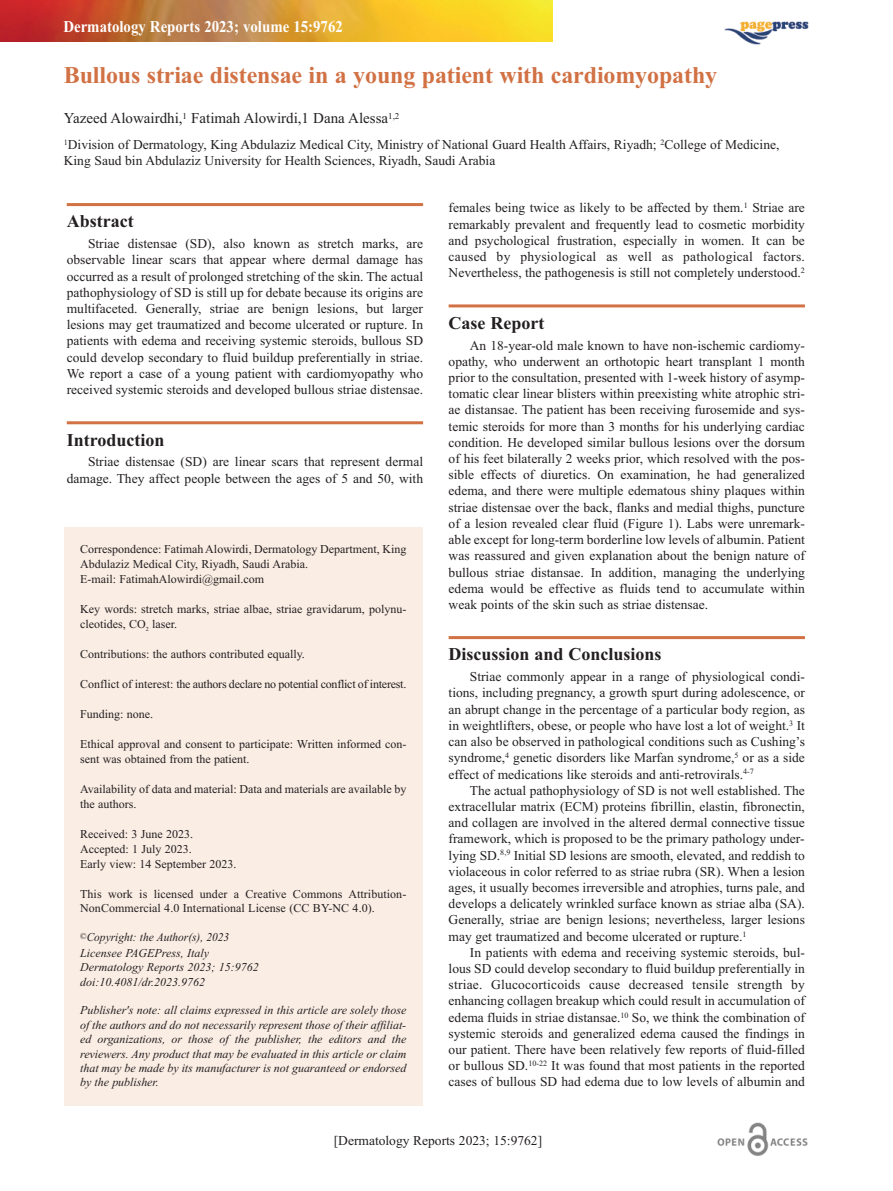
<style>
.page{position:relative;width:893px;height:1191px;background:#fff}
.page>*{position:absolute;margin:0;border:0;box-sizing:border-box;transform-origin:0 0}
.t1{font:700 24px "Times New Roman";letter-spacing:-.005em;color:#d17144}
.t2{font:700 18px "Times New Roman";color:#231f20}
.t3{font:700 16.5px "Times New Roman";color:#fff;scale:.9 1}
.t4{font:15px "Times New Roman";color:#231f20}
.t5{font:13.5px/16.2px "Times New Roman";color:#231f20;text-align:justify}
.t6{font:12px/15px "Times New Roman";color:#231f20}
.t7{font:italic 12px/14.4px "Times New Roman";color:#231f20}
.t8{font:12px "Times New Roman";letter-spacing:-.02em;color:#231f20}
.t9{font:italic 12px/15.9px "Times New Roman";color:#231f20;scale:.95 1}
</style>
<div class="page">
<img style="left:717px;top:1123px;width:91px;height:33px">
<img style="left:724px;top:21px;width:85px;height:23px">
<hr style="left:67px;top:203px;width:356px;height:3px;background:#d17144">
<hr style="left:67px;top:421px;width:356px;height:3px;background:#d17144">
<hr style="left:449px;top:304px;width:356px;height:3px;background:#d17144">
<hr style="left:449px;top:636px;width:356px;height:3px;background:#d17144">
<div style="left:64px;top:527px;width:358px;height:579px;background:#faede4"></div>
<img style="left:0;top:0;width:553px;height:42px">
<p class="t3" style="left:63px;top:17px;width:312px">Dermatology Reports 2023; volume 15:9762</p>
<h1 class="t1" style="left:64px;top:61px;width:655px">Bullous striae distensae in a young patient with cardiomyopathy</h1>
<p class="t4" style="left:64px;top:109px;width:337px">Yazeed Alowairdhi,<sup>1</sup> Fatimah Alowirdi,1 Dana Alessa<sup>1,2</sup></p>
<p class="t5" style="left:64px;top:136px;width:717px"><sup>1</sup>Division of Dermatology, King Abdulaziz Medical City, Ministry of National Guard Health Affairs, Riyadh; <sup>2</sup>College of Medicine,<br>King Saud bin Abdulaziz University for Health Sciences, Riyadh, Saudi Arabia</p>
<h2 class="t2" style="left:67px;top:211px;width:68px">Abstract</h2>
<p class="t5" style="left:67px;top:235px;width:358px;text-indent:21px">Striae distensae (SD), also known as stretch marks, are observable linear scars that appear where dermal damage has occurred as a result of prolonged stretching of the skin. The actual pathophysiology of SD is still up for debate because its origins are multifaceted. Generally, striae are benign lesions, but larger lesions may get traumatized and become ulcerated or rupture. In patients with edema and receiving systemic steroids, bullous SD could develop secondary to fluid buildup preferentially in striae.<br>We report a case of a young patient with cardiomyopathy who received systemic steroids and developed bullous striae distensae.</p>
<h2 class="t2" style="left:67px;top:429px;width:99px">Introduction</h2>
<p class="t5" style="left:67px;top:454px;width:358px;text-align:right">Striae distensae (SD) are linear scars that represent dermal damage. They affect people between the ages of 5 and 50, with</p>
<p class="t6" style="left:80px;top:541px;width:328px">Correspondence: Fatimah Alowirdi, Dermatology Department, King<br>Abdulaziz Medical City, Riyadh, Saudi Arabia.<br>E-mail: FatimahAlowirdi@gmail.com</p>
<p class="t6" style="left:80px;top:601px;width:328px">Key words: stretch marks, striae albae, striae gravidarum, polynu&shy;cleotides, CO<sub>2</sub> laser.</p>
<p class="t6" style="left:80px;top:646px;width:226px">Contributions: the authors contributed equally.</p>
<p class="t8" style="left:80px;top:677px;width:328px">Conflict of interest: the authors declare no potential conflict of interest.</p>
<p class="t6" style="left:80px;top:706px;width:74px">Funding: none.</p>
<p class="t6" style="left:80px;top:736px;width:328px">Ethical approval and consent to participate: Written informed con&shy;sent was obtained from the patient.</p>
<p class="t6" style="left:80px;top:781px;width:328px">Availability of data and material: Data and materials are available by the authors.</p>
<p class="t6" style="left:80px;top:826px;width:158px">Received: 3 June 2023.<br>Accepted: 1 July 2023.<br>Early view: 14 September 2023.</p>
<p class="t6" style="left:80px;top:886px;width:328px;line-height:14.4px">This work is licensed under a Creative Commons Attribution-<br>NonCommercial 4.0 International License (CC BY-NC 4.0).</p>
<p class="t9" style="left:80px;top:928px;width:158px"><sup>©</sup>Copyright: the Author(s), 2023<br>Licensee PAGEPress, Italy</p>
<p class="t7" style="left:80px;top:960px;width:180px">Dermatology Reports 2023; 15:9762 doi:10.4081/dr.2023.9762</p>
<p class="t7" style="left:80px;top:1003px;width:328px;text-align:justify">Publisher's note: all claims expressed in this article are solely those of the authors and do not necessarily represent those of their affiliat&shy;ed organizations, or those of the publisher, the editors and the reviewers. Any product that may be evaluated in this article or claim that may be made by its manufacturer is not guaranteed or endorsed by the publisher.</p>
<p class="t5" style="left:449px;top:200px;width:358px">females being twice as likely to be affected by them.<sup>1</sup> Striae are remarkably prevalent and frequently lead to cosmetic morbidity and psychological frustration, especially in women. It can be caused by physiological as well as pathological factors.<br>Nevertheless, the pathogenesis is still not completely understood.<sup>2</sup></p>
<h2 class="t2" style="left:449px;top:312px;width:97px">Case Report</h2>
<p class="t5" style="left:449px;top:337px;width:358px;text-indent:21px">An 18-year-old male known to have non-ischemic cardiomy&shy;opathy, who underwent an orthotopic heart transplant 1 month prior to the consultation, presented with 1-week history of asymp&shy;tomatic clear linear blisters within preexisting white atrophic stri&shy;ae distansae. The patient has been receiving furosemide and sys&shy;temic steroids for more than 3 months for his underlying cardiac condition. He developed similar bullous lesions over the dorsum of his feet bilaterally 2 weeks prior, which resolved with the pos&shy;sible effects of diuretics. On examination, he had generalized edema, and there were multiple edematous shiny plaques within striae distensae over the back, flanks and medial thighs, puncture of a lesion revealed clear fluid (Figure 1). Labs were unremark&shy;able except for long-term borderline low levels of albumin. Patient was reassured and given explanation about the benign nature of bullous striae distansae. In addition, managing the underlying edema would be effective as fluids tend to accumulate within weak points of the skin such as striae distensae.</p>
<h2 class="t2" style="left:449px;top:643px;width:214px">Discussion and Conclusions</h2>
<p class="t5" style="left:449px;top:668px;width:358px;text-indent:21px">Striae commonly appear in a range of physiological condi&shy;tions, including pregnancy, a growth spurt during adolescence, or an abrupt change in the percentage of a particular body region, as in weightlifters, obese, or people who have lost a lot of weight.<sup>3</sup> It can also be observed in pathological conditions such as Cushing’s syndrome,<sup>4</sup> genetic disorders like Marfan syndrome,<sup>5</sup> or as a side effect of medications like steroids and anti-retrovirals.<sup>4-7</sup></p>
<p class="t5" style="left:449px;top:782px;width:358px;text-indent:21px">The actual pathophysiology of SD is not well established. The extracellular matrix (ECM) proteins fibrillin, elastin, fibronectin, and collagen are involved in the altered dermal connective tissue framework, which is proposed to be the primary pathology under&shy;lying SD.<sup>8,9</sup> Initial SD lesions are smooth, elevated, and reddish to violaceous in color referred to as striae rubra (SR). When a lesion ages, it usually becomes irreversible and atrophies, turns pale, and develops a delicately wrinkled surface known as striae alba (SA).<br>Generally, striae are benign lesions; nevertheless, larger lesions may get traumatized and become ulcerated or rupture.<sup>1</sup></p>
<p class="t5" style="left:449px;top:944px;width:358px;text-indent:21px">In patients with edema and receiving systemic steroids, bul&shy;lous SD could develop secondary to fluid buildup preferentially in striae. Glucocorticoids cause decreased tensile strength by enhancing collagen breakup which could result in accumulation of edema fluids in striae distansae.<sup>10</sup> So, we think the combination of systemic steroids and generalized edema caused the findings in our patient. There have been relatively few reports of fluid-filled or bullous SD.<sup>10-22</sup> It was found that most patients in the reported cases of bullous SD had edema due to low levels of albumin and</p>
<p class="t5" style="left:334px;top:1132px;width:210px">[Dermatology Reports 2023; 15:9762]</p>
</div>
